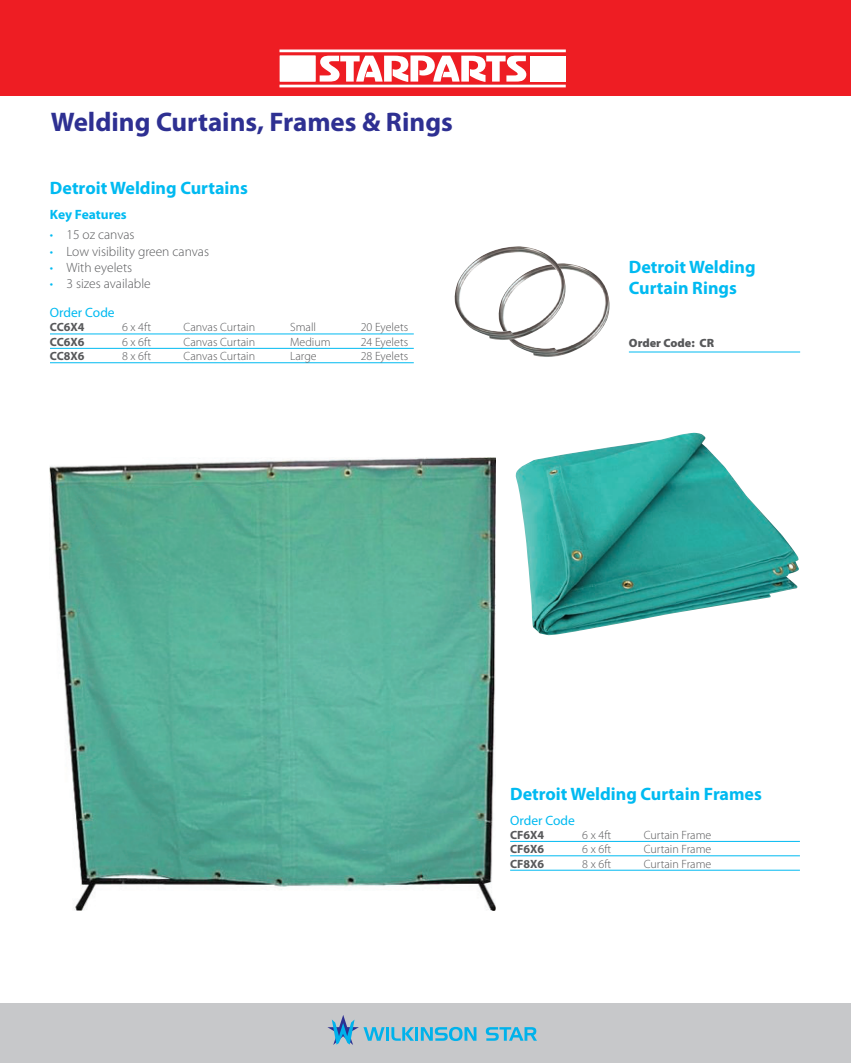
<style>
.page{position:relative;width:851px;height:1063px;background:#fff}
.page>*{position:absolute;margin:0;border:0;box-sizing:border-box;transform-origin:0 0}
.t1{font:700 27px "Myriad Pro";color:#2e3092}
.t2{font:700 18px/21.6px "Myriad Pro";color:#00baf1}
.t3{font:300 13.5px/29px "Myriad Pro";color:#57585a}
.t4{font:700 13.5px "Myriad Pro";letter-spacing:-.005em;color:#00baf1}
.t5{font:13.5px "Myriad Pro";color:#00baf1}
.t6{font:300 12px "Myriad Pro";color:#57585a}
.t7{font:700 12px "Myriad Pro";color:#57585a}
.t8{font:900 12px "Myriad Pro";color:#57585a}
.s1{color:#00baf1}
.s2{font-weight:400;color:#00baf1}
</style>
<div class="page">
<div style="left:0;top:0;width:850px;height:96px;background:#ee1d23"></div>
<div style="left:0;top:1003px;width:850px;height:60px;background:#c7c8ca"></div>
<svg style="left:319px;top:56px;width:207px;height:26px"></svg>
<div style="left:280px;top:56px;width:35px;height:26px;background:#fff"></div>
<div style="left:530px;top:56px;width:35px;height:25px;background:#fff"></div>
<hr style="left:279px;top:50px;width:286px;height:2px;background:#fff">
<hr style="left:279px;top:85px;width:286px;height:2px;background:#fff">
<hr style="left:386px;top:1027px;width:3px;height:14px;background:#00b2eb">
<svg style="left:391px;top:1027px;width:23px;height:14px"></svg>
<hr style="left:415px;top:1027px;width:3px;height:14px;background:#00b2eb">
<svg style="left:421px;top:1027px;width:55px;height:14px"></svg>
<svg style="left:485px;top:1027px;width:52px;height:14px"></svg>
<svg style="left:327px;top:1015px;width:57px;height:30px"></svg>
<img style="left:50px;top:457px;width:445px;height:454px">
<hr style="left:50px;top:334px;width:364px;height:1px;background:#00baf1">
<hr style="left:50px;top:348px;width:364px;height:1px;background:#00baf1">
<hr style="left:50px;top:362px;width:364px;height:1px;background:#00baf1">
<hr style="left:510px;top:841px;width:289px;height:1px;background:#00baf1">
<hr style="left:510px;top:855px;width:289px;height:1px;background:#00baf1">
<hr style="left:510px;top:870px;width:289px;height:1px;background:#00baf1">
<img style="left:515px;top:433px;width:284px;height:202px">
<img style="left:510px;top:263px;width:100px;height:94px">
<img style="left:454px;top:246px;width:112px;height:95px">
<hr style="left:628px;top:352px;width:172px;height:1px;background:#00baf1">
<h1 class="t1" style="left:51px;top:107px;width:403px">Welding Curtains, Frames &amp; Rings</h1>
<h2 class="t2" style="left:50px;top:178px;width:199px">Detroit Welding Curtains</h2>
<p class="t4" style="left:50px;top:207px;width:78px">Key Features</p>
<p class="t3" style="left:50px;top:221px;width:86px"><span class="s1">•</span> 15 oz canvas</p>
<p class="t3" style="left:50px;top:237px;width:160px"><span class="s1">•</span> Low visibility green canvas</p>
<p class="t3" style="left:50px;top:253px;width:84px"><span class="s1">•</span> With eyelets</p>
<p class="t3" style="left:50px;top:269px;width:102px"><span class="s1">•</span> 3 sizes available<br><span class="s2">Order Code</span></p>
<p class="t7" style="left:50px;top:321px;width:36px">CC6X4</p>
<p class="t6" style="left:122px;top:321px;width:31px">6 x 4ft</p>
<p class="t6" style="left:183px;top:321px;width:73px">Canvas Curtain</p>
<p class="t6" style="left:290px;top:321px;width:27px">Small</p>
<p class="t6" style="left:360px;top:321px;width:49px">20 Eyelets</p>
<p class="t7" style="left:50px;top:335px;width:36px">CC6X6</p>
<p class="t6" style="left:122px;top:335px;width:31px">6 x 6ft</p>
<p class="t6" style="left:183px;top:335px;width:73px">Canvas Curtain</p>
<p class="t6" style="left:290px;top:335px;width:42px">Medium</p>
<p class="t6" style="left:360px;top:335px;width:49px">24 Eyelets</p>
<p class="t7" style="left:50px;top:349px;width:36px">CC8X6</p>
<p class="t6" style="left:122px;top:350px;width:31px">8 x 6ft</p>
<p class="t6" style="left:183px;top:350px;width:73px">Canvas Curtain</p>
<p class="t6" style="left:290px;top:350px;width:28px">Large</p>
<p class="t6" style="left:360px;top:350px;width:49px">28 Eyelets</p>
<h2 class="t2" style="left:628px;top:256px;width:128px">Detroit Welding<br>Curtain Rings</h2>
<p class="t8" style="left:628px;top:337px;width:87px">Order Code: CR</p>
<h2 class="t2" style="left:510px;top:783px;width:253px">Detroit Welding Curtain Frames</h2>
<p class="t5" style="left:510px;top:812px;width:66px">Order Code</p>
<p class="t7" style="left:510px;top:828px;width:36px">CF6X4</p>
<p class="t6" style="left:582px;top:828px;width:31px">6 x 4ft</p>
<p class="t6" style="left:643px;top:828px;width:69px">Curtain Frame</p>
<p class="t7" style="left:510px;top:843px;width:36px">CF6X6</p>
<p class="t6" style="left:582px;top:843px;width:31px">6 x 6ft</p>
<p class="t6" style="left:643px;top:843px;width:69px">Curtain Frame</p>
<p class="t7" style="left:510px;top:857px;width:36px">CF8X6</p>
<p class="t6" style="left:582px;top:857px;width:31px">8 x 6ft</p>
<p class="t6" style="left:643px;top:857px;width:69px">Curtain Frame</p>
</div>
